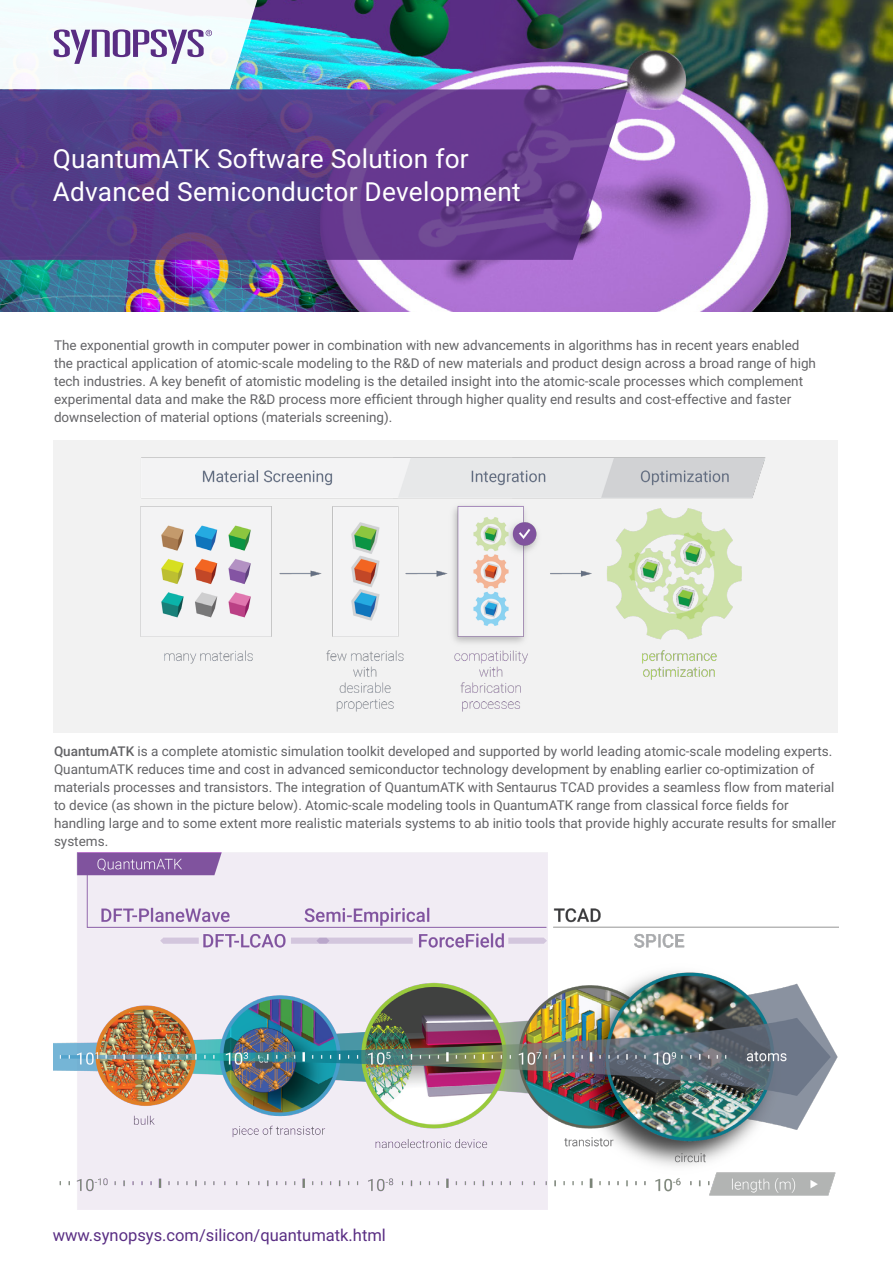
<style>
.page{position:relative;width:893px;height:1263px;background:#fff}
.page>*{position:absolute;margin:0;border:0;box-sizing:border-box;transform-origin:0 0}
.SUBTITLE{font:26.25px/33px "Roboto";letter-spacing:.01em;color:#fff}
.t1{font:16.5px "Roboto";color:#592d83}
.t2{font:13.5px/18px "Roboto";color:#636366}
.s1{font-weight:500}
</style>
<div class="page">
<img style="left:0;top:0;width:893px;height:311px">
<svg style="left:0;top:0;width:262px;height:89px"></svg>
<div style="left:54px;top:440px;width:784px;height:293px;background:#f2f2f2"></div>
<img style="left:140px;top:457px;width:626px;height:255px">
<img style="left:54px;top:852px;width:784px;height:358px">
<svg style="left:0;top:89px;width:627px;height:171px;background:#603e8e"></svg>
<p class="SUBTITLE" style="left:53px;top:141px;width:469px">QuantumATK Software Solution for<br>Advanced Semiconductor Development</p>
<p class="t2" style="left:54px;top:336px;width:763px">The exponential growth in computer power in combination with new advancements in algorithms has in recent years enabled the practical application of atomic-scale modeling to the R&amp;D of new materials and product design across a broad range of high tech industries. A key benefit of atomistic modeling is the detailed insight into the atomic-scale processes which complement experimental data and make the R&amp;D process more efficient through higher quality end results and cost-effective and faster downselection of material options (materials screening).</p>
<p class="t2" style="left:54px;top:742px;width:784px"><span class="s1">QuantumATK</span> is a complete atomistic simulation toolkit developed and supported by world leading atomic-scale modeling experts.<br>QuantumATK reduces time and cost in advanced semiconductor technology development by enabling earlier co-optimization of materials processes and transistors. The integration of QuantumATK with Sentaurus TCAD provides a seamless flow from material to device (as shown in the picture below). Atomic-scale modeling tools in QuantumATK range from classical force fields for handling large and to some extent more realistic materials systems to ab initio tools that provide highly accurate results for smaller systems.</p>
<p class="t1" style="left:53px;top:1223px;width:335px">www.synopsys.com/silicon/quantumatk.html</p>
</div>
